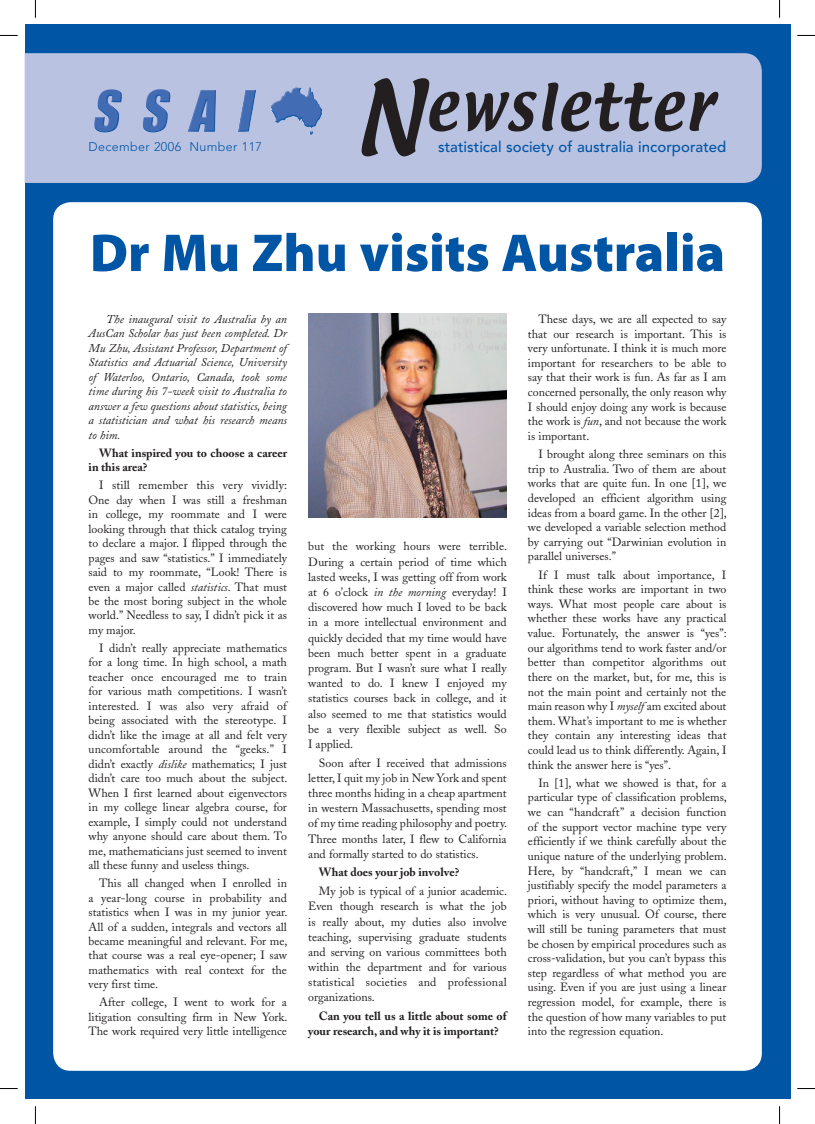
<style>
.page{position:relative;width:815px;height:1124px;background:#fff}
.page>*{position:absolute;margin:0;border:0;box-sizing:border-box;transform-origin:0 0}
.t1{font:57.38px "Textile";letter-spacing:.05em;color:#231f20;scale:.94 1}
.t2{font:900 53.75px "Myriad Pro";color:#0155a5}
.t3{font:500 15px "Avenir";color:#0155a5}
.t4{font:300 12.5px "Avenir";letter-spacing:.03em;color:#0155a5}
.t5{font:11.88px/14.6px "Adobe Caslon";color:#231f20;text-align:justify}
.t6{font:italic 11.88px/14.5px "Adobe Caslon";color:#231f20;text-align:justify}
.t7{font:700 11.88px/14.5px "Adobe Caslon";color:#231f20}
.s1{font-size:92.25px}
.s2{font-style:italic}
</style>
<div class="page">
<div style="left:25px;top:25px;width:765px;height:1073px;background:#0155a5"></div>
<div style="left:53px;top:202px;width:709px;height:868px;background:#fff;border-radius:18px"></div>
<div style="left:25px;top:53px;width:737px;height:130px;background:#b9c2e1"></div>
<img style="left:94px;top:85px;width:228px;height:51px">
<img style="left:308px;top:314px;width:199px;height:203px">
<svg style="left:0;top:35px;width:18px;height:1px"></svg>
<svg style="left:797px;top:35px;width:18px;height:1px"></svg>
<svg style="left:0;top:1088px;width:18px;height:1px"></svg>
<svg style="left:797px;top:1088px;width:18px;height:1px"></svg>
<svg style="left:35px;top:0;width:1px;height:18px"></svg>
<svg style="left:35px;top:1106px;width:1px;height:17px"></svg>
<svg style="left:779px;top:0;width:1px;height:18px"></svg>
<svg style="left:779px;top:1106px;width:1px;height:17px"></svg>
<h1 class="t1" style="left:356px;top:73px;width:380px"><span class="s1">N</span>ewsletter</h1>
<p class="t4" style="left:89px;top:142px;width:175px">December 2006 Number 117</p>
<p class="t3" style="left:438px;top:141px;width:290px">statistical society of australia incorporated</p>
<h2 class="t2" style="left:90px;top:233px;width:637px">Dr Mu Zhu visits Australia</h2>
<p class="t6" style="left:89px;top:313px;width:200px;text-indent:18px">The inaugural visit to Australia by an AusCan Scholar has just been completed. Dr Mu Zhu, Assistant Professor, Department of Statistics and Actuarial Science, University of Waterloo, Ontario, Canada, took some time during his 7-week visit to Australia to answer a few questions about statistics, being a statistician and what his research means to him.</p>
<p class="t7" style="left:89px;top:447px;width:200px;text-indent:11px">What inspired you to choose a career in this area?</p>
<p class="t5" style="left:89px;top:479px;width:200px;text-indent:11px">I still remember this very vividly:<br>One day when I was still a freshman in college, my roommate and I were looking through that thick catalog trying to declare a major. I flipped through the pages and saw “statistics.” I immediately said to my roommate, “Look! There is even a major called <span class="s2">statistics</span>. That must be the most boring subject in the whole world.” Needless to say, I didn’t pick it as my major.</p>
<p class="t5" style="left:89px;top:642px;width:200px;text-indent:11px">I didn’t really appreciate mathematics for a long time. In high school, a math teacher once encouraged me to train for various math competitions. I wasn’t interested. I was also very afraid of being associated with the stereotype. I didn’t like the image at all and felt very uncomfortable around the “geeks.” I didn’t exactly <span class="s2">dislike</span> mathematics; I just didn’t care too much about the subject.<br>When I first learned about eigenvectors in my college linear algebra course, for example, I simply could not understand why anyone should care about them. To me, mathematicians just seemed to invent all these funny and useless things.</p>
<p class="t5" style="left:89px;top:877px;width:200px;text-indent:11px">This all changed when I enrolled in a year-long course in probability and statistics when I was in my junior year.<br>All of a sudden, integrals and vectors all became meaningful and relevant. For me, that course was a real eye-opener; I saw mathematics with real context for the very first time.</p>
<p class="t5" style="left:89px;top:996px;width:200px;text-indent:11px">After college, I went to work for a litigation consulting firm in New York.<br>The work required very little intelligence</p>
<p class="t5" style="left:308px;top:540px;width:200px;line-height:15.1px">but the working hours were terrible.<br>During a certain period of time which lasted weeks, I was getting off from work at 6 o’clock <span class="s2">in the morning</span> everyday! I discovered how much I loved to be back in a more intellectual environment and quickly decided that my time would have been much better spent in a graduate program. But I wasn’t sure what I really wanted to do. I knew I enjoyed my statistics courses back in college, and it also seemed to me that statistics would be a very flexible subject as well. So I applied.</p>
<p class="t5" style="left:308px;top:756px;width:200px;line-height:15.1px;text-indent:11px">Soon after I received that admissions letter, I quit my job in New York and spent three months hiding in a cheap apartment in western Massachusetts, spending most of my time reading philosophy and poetry.<br>Three months later, I flew to California and formally started to do statistics.</p>
<p class="t7" style="left:319px;top:866px;width:142px">What does your job involve?</p>
<p class="t5" style="left:308px;top:884px;width:200px;line-height:15.1px;text-indent:11px">My job is typical of a junior academic.<br>Even though research is what the job is really about, my duties also involve teaching, supervising graduate students and serving on various committees both within the department and for various statistical societies and professional organizations.</p>
<p class="t7" style="left:308px;top:1009px;width:200px;line-height:15.1px;text-indent:11px">Can you tell us a little about some of your research, and why it is important?</p>
<p class="t5" style="left:528px;top:313px;width:200px;text-indent:11px">These days, we are all expected to say that our research is important. This is very unfortunate. I think it is much more important for researchers to be able to say that their work is fun. As far as I am concerned personally, the only reason why I should enjoy doing any work is because the work is <span class="s2">fun</span>, and not because the work is important.</p>
<p class="t5" style="left:528px;top:448px;width:200px;text-indent:11px">I brought along three seminars on this trip to Australia. Two of them are about works that are quite fun. In one [1], we developed an efficient algorithm using ideas from a board game. In the other [2], we developed a variable selection method by carrying out “Darwinian evolution in parallel universes.”</p>
<p class="t5" style="left:528px;top:568px;width:200px;text-indent:11px">If I must talk about importance, I think these works are important in two ways. What most people care about is whether these works have any practical value. Fortunately, the answer is “yes”: our algorithms tend to work faster and/or better than competitor algorithms out there on the market, but, for me, this is not the main point and certainly not the main reason why I <span class="s2">myself</span> am excited about them. What’s important to me is whether they contain any interesting ideas that could lead us to think differently. Again, I think the answer here is “yes”.</p>
<p class="t5" style="left:528px;top:776px;width:200px;text-indent:11px">In [1], what we showed is that, for a particular type of classification problems, we can “handcraft” a decision function of the support vector machine type very efficiently if we think carefully about the unique nature of the underlying problem.<br>Here, by “handcraft,” I mean we can justifiably specify the model parameters a priori, without having to optimize them, which is very unusual. Of course, there will still be tuning parameters that must be chosen by empirical procedures such as cross-validation, but you can’t bypass this step regardless of what method you are using. Even if you are just using a linear regression model, for example, there is the question of how many variables to put into the regression equation.</p>
</div>
